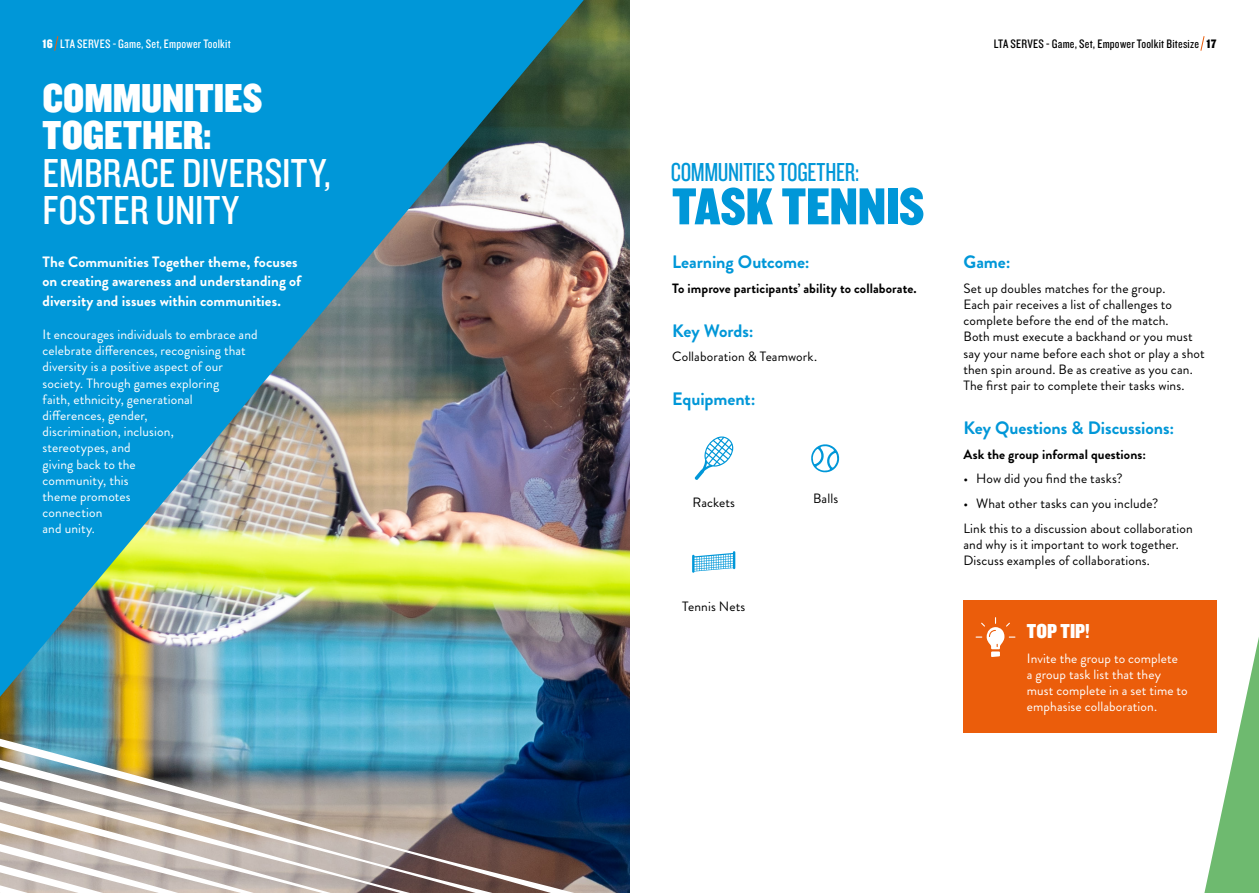
<style>
.page{position:relative;width:1259px;height:893px;background:#fff}
.page>*{position:absolute;margin:0;border:0;box-sizing:border-box;transform-origin:0 0}
.t1{font:54px "Knockout 70 Full Welterwt";letter-spacing:-.005em;color:#0097d8}
.t2{font:42px/37.5px "Knockout 29 Junior Ltweight";letter-spacing:.005em;color:#fff}
.t3{font:42px/37.5px "Knockout 70 Full Welterwt";letter-spacing:-.005em;color:#fff}
.t4{font:27px "Knockout 28 Junior Feathrwt";letter-spacing:-.01em;color:#0097d8}
.t5{font:21px "Knockout 70 Full Welterwt";letter-spacing:.005em;color:#fff}
.t6{font:700 18px "Brandon Grotesque";letter-spacing:-.005em;color:#0097d8}
.t7{font:700 15px/19.5px "Brandon Grotesque";letter-spacing:.005em;color:#fff}
.t8{font:13.5px/16.2px "Brandon Grotesque";letter-spacing:.01em;color:#000}
.t9{font:13.5px/16.2px "Brandon Grotesque";letter-spacing:.01em;color:#fff}
.t10{font:700 13.5px "Brandon Grotesque";letter-spacing:.005em;color:#000}
.t11{font:12.75px "Knockout 29 Junior Ltweight";letter-spacing:.02em;color:#000}
.t12{font:12.75px "Knockout 29 Junior Ltweight";letter-spacing:.02em;color:#fff}
.s1{font-family:"Knockout 70 Full Welterwt"}
</style>
<div class="page">
<img style="left:584px;top:0;width:45px;height:675px">
<img style="left:0;top:0;width:584px;height:675px">
<svg style="left:1204px;top:637px;width:55px;height:256px"></svg>
<div style="left:963px;top:600px;width:253px;height:132px;background:#eb5d0b"></div>
<svg style="left:975px;top:617px;width:40px;height:40px"></svg>
<svg style="left:811px;top:444px;width:29px;height:29px"></svg>
<img style="left:0;top:675px;width:629px;height:218px">
<svg style="left:694px;top:436px;width:39px;height:44px"></svg>
<svg style="left:692px;top:551px;width:43px;height:22px"></svg>
<svg style="left:1200px;top:36px;width:5px;height:15px"></svg>
<svg style="left:54px;top:35px;width:5px;height:17px"></svg>
<p class="t12" style="left:43px;top:35px;width:190px"><span class="s1">16</span> LTA SERVES - Game, Set, Empower Toolkit</p>
<p class="t11" style="left:993px;top:35px;width:224px">LTA SERVES - Game, Set, Empower Toolkit Bitesize <span class="s1">17</span></p>
<h2 class="t3" style="left:43px;top:78px;width:221px">COMMUNITIES<br>TOGETHER:</h2>
<h2 class="t2" style="left:43px;top:152px;width:290px">EMBRACE DIVERSITY,<br>FOSTER UNITY</h2>
<p class="t7" style="left:43px;top:252px;width:260px">The Communities Together theme, focuses on creating awareness and understanding of diversity and issues within communities.</p>
<p class="t9" style="left:43px;top:326px;width:217px">It encourages individuals to embrace and celebrate differences, recognising that diversity is a positive aspect of our society. Through games exploring<br>faith, ethnicity, generational differences, gender,<br>discrimination, inclusion,<br>stereotypes, and<br>giving back to the<br>community, this<br>theme promotes<br>connection<br>and unity.</p>
<h3 class="t4" style="left:671px;top:156px;width:190px">COMMUNITIES TOGETHER:</h3>
<h1 class="t1" style="left:672px;top:172px;width:254px">TASK TENNIS</h1>
<h3 class="t6" style="left:672px;top:249px;width:139px">Learning Outcome:</h3>
<p class="t10" style="left:672px;top:279px;width:246px">To improve participants’ ability to collaborate.</p>
<h3 class="t6" style="left:672px;top:318px;width:83px">Key Words:</h3>
<p class="t8" style="left:672px;top:349px;width:146px">Collaboration &amp; Teamwork.</p>
<h3 class="t6" style="left:672px;top:387px;width:85px">Equipment:</h3>
<p class="t8" style="left:692px;top:494px;width:44px">Rackets</p>
<p class="t8" style="left:682px;top:598px;width:65px">Tennis Nets</p>
<p class="t8" style="left:813px;top:490px;width:27px">Balls</p>
<h3 class="t6" style="left:963px;top:249px;width:49px">Game:</h3>
<p class="t8" style="left:963px;top:280px;width:243px">Set up doubles matches for the group.<br>Each pair receives a list of challenges to complete before the end of the match.<br>Both must execute a backhand or you must say your name before each shot or play a shot then spin around. Be as creative as you can.<br>The first pair to complete their tasks wins.</p>
<h3 class="t6" style="left:963px;top:415px;width:212px">Key Questions &amp; Discussions:</h3>
<p class="t10" style="left:963px;top:445px;width:184px">Ask the group informal questions:</p>
<p class="t8" style="left:963px;top:471px;width:161px">• How did you find the tasks?</p>
<p class="t8" style="left:963px;top:491px;width:231px;line-height:24.8px">• What other tasks can you include?<br>Link this to a discussion about collaboration</p>
<p class="t8" style="left:963px;top:536px;width:217px">and why is it important to work together.<br>Discuss examples of collaborations.</p>
<h3 class="t5" style="left:1026px;top:617px;width:65px">TOP TIP!</h3>
<p class="t9" style="left:1026px;top:650px;width:162px">Invite the group to complete<br>a group task list that they must complete in a set time to emphasise collaboration.</p>
</div>
